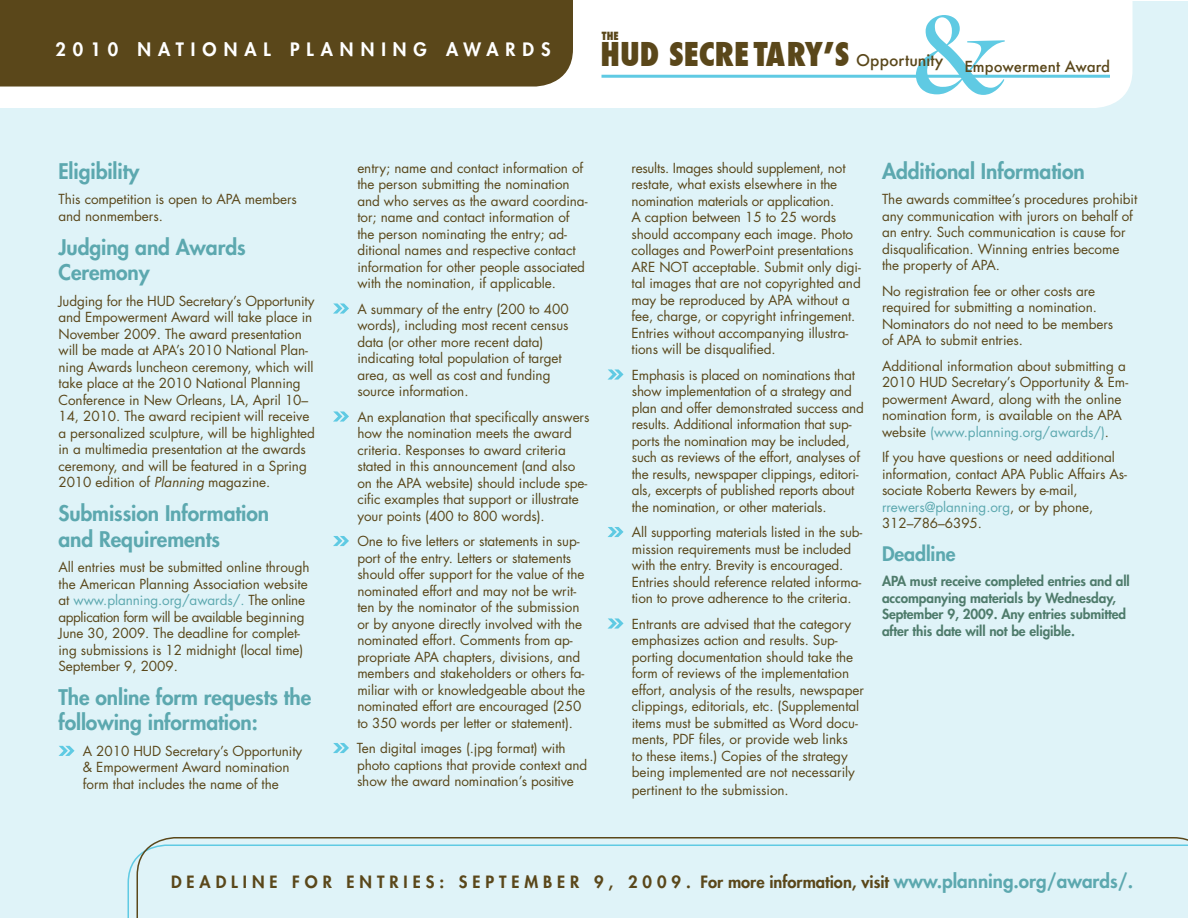
<style>
.page{position:relative;width:1188px;height:918px;background:#fff}
.page>*{position:absolute;margin:0;border:0;box-sizing:border-box;transform-origin:0 0}
.t1{font:500 107.25px "Big Caslon";color:#5fcae3}
.t2{font:800 condensed 32.1px "Futura";color:#5a471a}
.subhead{font:800 21px/25.2px "Futura";letter-spacing:-.005em;color:#5ca8af}
.subhead-2{font:800 19.5px "Futura";color:#5ca8af}
.t3{font:800 18px "Futura";letter-spacing:.39em;color:#fff}
.t4{font:800 16.5px "Futura";color:#5a471a}
.t5{font:500 15.75px "Futura";color:#5a471a}
.t6{font:500 14.85px "Futura";color:#5a471a}
.text{font:13.5px/16.5px "Futura";letter-spacing:-.005em;color:#5a471a}
.text-2{font:800 13.5px/16.5px "Futura";letter-spacing:-.005em;color:#4e7b6b}
.t7{font:800 condensed 11.1px "Futura";color:#5a471a}
.s1{font-weight:800;font-stretch:condensed;font-size:32.1px}
.s2{font-style:italic}
.s3{color:#5ca8af}
.s4{font-size:18.75px;color:#5ca8af}
</style>
<div class="page">
<div style="left:1px;top:1px;width:1187px;height:917px;background:#dff3f8"></div>
<svg style="left:58px;top:746px;width:17px;height:10px"></svg>
<svg style="left:333px;top:303px;width:16px;height:11px"></svg>
<svg style="left:333px;top:411px;width:16px;height:11px"></svg>
<svg style="left:333px;top:536px;width:16px;height:10px"></svg>
<svg style="left:333px;top:743px;width:16px;height:10px"></svg>
<svg style="left:608px;top:369px;width:16px;height:11px"></svg>
<svg style="left:608px;top:527px;width:16px;height:10px"></svg>
<svg style="left:608px;top:618px;width:16px;height:11px"></svg>
<div style="left:1px;top:1px;width:1132px;height:107px;background:#fff"></div>
<hr style="left:602px;top:75px;width:508px;height:3px;background:#5fcae3">
<div style="left:0;top:0;width:573px;height:87px;background:#5a471a"></div>
<svg style="left:137px;top:837px;width:1051px;height:81px"></svg>
<p class="t3" style="left:56px;top:38px;width:497px">2010 national planning awards</p>
<h1 class="t1" style="left:911px;top:-7px;width:93px">&amp;</h1>
<h1 class="t7" style="left:602px;top:28px;width:18px">THE</h1>
<h1 class="t5" style="left:754px;top:49px;width:191px"><span class="s1">TARYʼS</span> Opportunity</h1>
<h1 class="t2" style="left:601px;top:32px;width:150px">HUD SECRE</h1>
<h1 class="t6" style="left:964px;top:56px;width:147px">Empowerment Award</h1>
<p class="subhead" style="left:58px;top:158px;width:82px">Eligibility</p>
<p class="text" style="left:58px;top:191px;width:240px">This competition is open to APA members and nonmembers.</p>
<p class="subhead" style="left:58px;top:234px;width:189px">Judging and Awards<br>Ceremony</p>
<p class="text" style="left:58px;top:292px;width:258px">Judging for the HUD Secretary’s Opportunity and Empowerment Award will take place in November 2009. The award presentation will be made at APA’s 2010 National Plan&shy;ning Awards luncheon ceremony, which will take place at the 2010 National Planning Conference in New Orleans, LA, April 10– 14, 2010. The award recipient will receive a personalized sculpture, will be highlighted in a multimedia presentation at the awards ceremony, and will be featured in a Spring 2010 edition of <span class="s2">Planning</span> magazine.</p>
<p class="subhead" style="left:58px;top:501px;width:212px">Submission Information and Requirements</p>
<p class="text" style="left:58px;top:559px;width:253px">All entries must be submitted online through the American Planning Association website at <span class="s3">www.planning.org/awards/.</span> The online application form will be available beginning June 30, 2009. The deadline for complet&shy;ing submissions is 12 midnight (local time)<br>September 9, 2009.</p>
<p class="subhead" style="left:58px;top:685px;width:254px">The online form requests the following information:</p>
<p class="text" style="left:83px;top:743px;width:221px">A 2010 HUD Secretary’s Opportunity &amp; Empowerment Award nomination form that includes the name of the</p>
<p class="text" style="left:357px;top:159px;width:232px">entry; name and contact information of the person submitting the nomination and who serves as the award coordina&shy;tor; name and contact information of the person nominating the entry; ad&shy;ditional names and respective contact information for other people associated with the nomination, if applicable.</p>
<p class="text" style="left:357px;top:300px;width:213px">A summary of the entry (200 to 400 words), including most recent census data (or other more recent data) indicating total population of target area, as well as cost and funding source information.</p>
<p class="text" style="left:357px;top:408px;width:234px">An explanation that specifically answers how the nomination meets the award criteria. Responses to award criteria stated in this announcement (and also on the APA website) should include spe&shy;cific examples that support or illustrate your points (400 to 800 words).</p>
<p class="text" style="left:357px;top:533px;width:229px">One to five letters or statements in sup&shy;port of the entry. Letters or statements should offer support for the value of the nominated effort and may not be writ&shy;ten by the nominator of the submission or by anyone directly involved with the nominated effort. Comments from ap&shy;propriate APA chapters, divisions, and members and stakeholders or others fa&shy;miliar with or knowledgeable about the nominated effort are encouraged (250 to 350 words per letter or statement).</p>
<p class="text" style="left:357px;top:740px;width:232px">Ten digital images (.jpg format) with photo captions that provide context and show the award nomination’s positive</p>
<p class="text" style="left:631px;top:159px;width:231px">results. Images should supplement, not restate, what exists elsewhere in the nomination materials or application.<br>A caption between 15 to 25 words should accompany each image. Photo collages and PowerPoint presentations ARE NOT acceptable. Submit only digi&shy;tal images that are not copyrighted and may be reproduced by APA without a fee, charge, or copyright infringement.<br>Entries without accompanying illustra&shy;tions will be disqualified.</p>
<p class="text" style="left:632px;top:366px;width:234px">Emphasis is placed on nominations that show implementation of a strategy and plan and offer demonstrated success and results. Additional information that sup&shy;ports the nomination may be included, such as reviews of the effort, analyses of the results, newspaper clippings, editori&shy;als, excerpts of published reports about the nomination, or other materials.</p>
<p class="text" style="left:632px;top:524px;width:232px">All supporting materials listed in the sub&shy;mission requirements must be included with the entry. Brevity is encouraged.<br>Entries should reference related informa&shy;tion to prove adherence to the criteria.</p>
<p class="text" style="left:632px;top:615px;width:234px">Entrants are advised that the category emphasizes action and results. Sup&shy;porting documentation should take the form of reviews of the implementation effort, analysis of the results, newspaper clippings, editorials, etc. (Supplemental items must be submitted as Word docu&shy;ments, PDF files, or provide web links<br>to these items.) Copies of the strategy being implemented are not necessarily</p>
<p class="text" style="left:632px;top:782px;width:158px">pertinent to the submission.</p>
<p class="subhead" style="left:882px;top:158px;width:204px">Additional Information</p>
<p class="text" style="left:882px;top:191px;width:257px">The awards committee’s procedures prohibit any communication with jurors on behalf of an entry. Such communication is cause for disqualification. Winning entries become the property of APA.</p>
<p class="text" style="left:882px;top:282px;width:233px">No registration fee or other costs are required for submitting a nomination.<br>Nominators do not need to be members of APA to submit entries.</p>
<p class="text" style="left:882px;top:357px;width:248px">Additional information about submitting a 2010 HUD Secretary’s Opportunity &amp; Em&shy;powerment Award, along with the online nomination form, is available on the APA website <span class="s3">(www.planning.org/awards/)</span>.</p>
<p class="text" style="left:882px;top:449px;width:246px">If you have questions or need additional information, contact APA Public Affairs As&shy;sociate Roberta Rewers by e-mail, <span class="s3">rrewers@planning.org</span>, or by phone, 312–786–6395.</p>
<p class="subhead-2" style="left:882px;top:540px;width:75px">Deadline</p>
<p class="text-2" style="left:882px;top:573px;width:10px">APA</p>
<p class="text-2" style="left:882px;top:573px;width:249px;text-indent:28px">must receive completed entries and all accompanying materials by Wednesday, September 9, 2009. Any entries submitted after this date will not be eligible.</p>
<p class="t4" style="left:171px;top:871px;width:964px">De a d l i n e f o r e n t r i e s : Se p t e m b e r 9 , 2 0 0 9 . For more information, visit <span class="s4">www.planning.org/awards/.</span></p>
</div>
